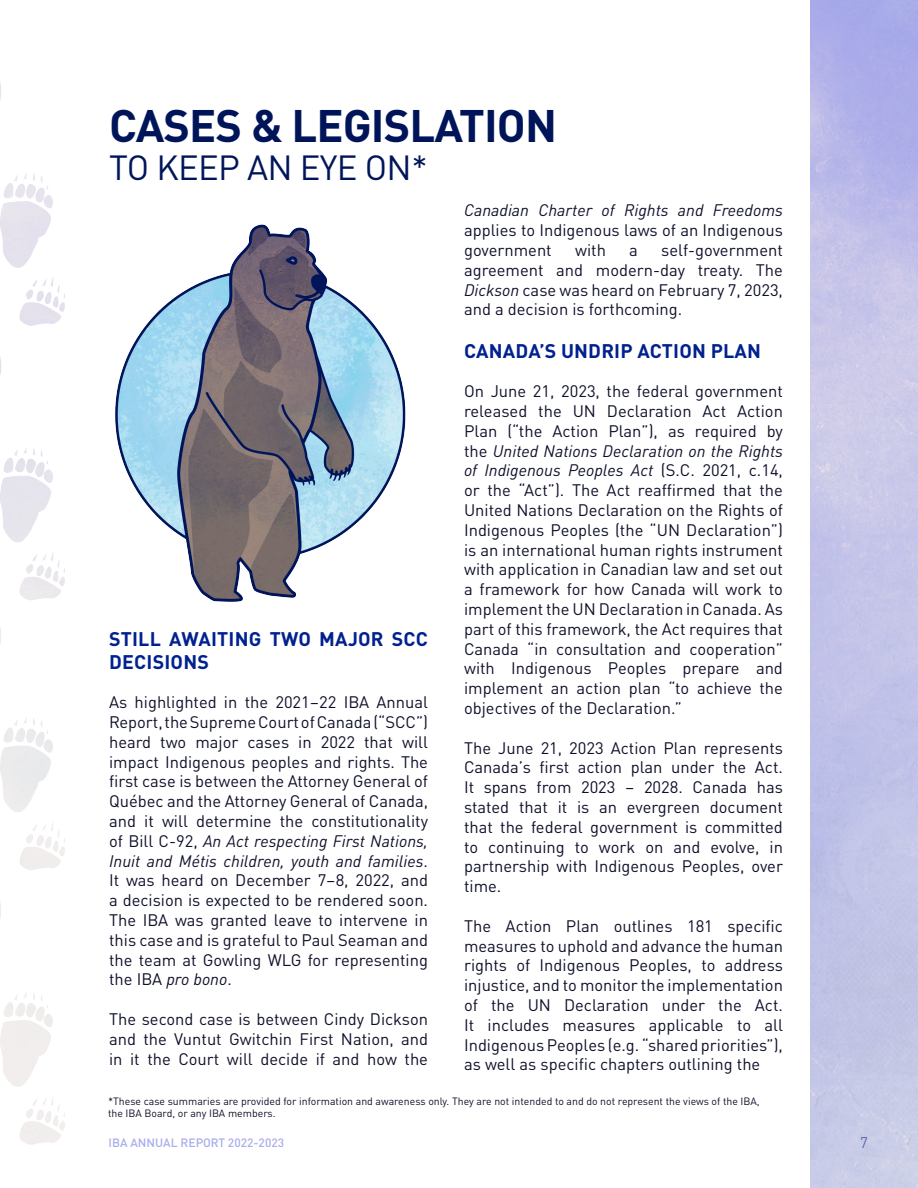
<style>
.page{position:relative;width:918px;height:1188px;background:#fff}
.page>*{position:absolute;margin:0;border:0;box-sizing:border-box;transform-origin:0 0}
.TOPIC_HEADING_RIGHT{font:700 45px "DINOT";letter-spacing:-.02em;color:#001559}
.TOPIC_HEADING_RIGHT-2{font:34.5px "DINOT";letter-spacing:-.02em;color:#001559}
.Topic_heading_split{font:700 19.5px/22.5px "DINOT";letter-spacing:.01em;color:#00218f}
.BODY_COPY_RIGHT{font:700 19.5px "DINOT";letter-spacing:.01em;color:#00218f}
.BODY_COPY_RIGHT-2{font:16.5px/19.8px "DINOT";color:#0e1029;text-align:justify}
.t1{font:300 15px "DINOT";color:#32488f}
.t2{font:500 12px "DINOT";color:#a9adeb}
.t3{font:10.5px "DINOT";color:#0e1029}
.s1{font-style:italic}
</style>
<div class="page">
<img style="left:0;top:81px;width:406px;height:564px">
<p class="TOPIC_HEADING_RIGHT" style="left:109px;top:91px;width:449px">CASES &amp; LEGISLATION</p>
<p class="TOPIC_HEADING_RIGHT-2" style="left:109px;top:141px;width:321px">TO KEEP AN EYE ON*</p>
<p class="BODY_COPY_RIGHT-2" style="left:464px;top:199px;width:320px"><span class="s1">Canadian Charter of Rights and Freedoms </span>applies to Indigenous laws of an Indigenous government</p>
<p class="BODY_COPY_RIGHT-2" style="left:464px;top:239px;width:320px;text-indent:197px">self-government agreement and modern-day treaty. The <span class="s1">Dickson</span> case was heard on February 7, 2023, and a decision is forthcoming.</p>
<p class="BODY_COPY_RIGHT" style="left:464px;top:335px;width:298px">CANADA’S UNDRIP ACTION PLAN</p>
<p class="BODY_COPY_RIGHT-2" style="left:464px;top:380px;width:320px">On June 21, 2023, the federal government released the UN Declaration Act Action Plan (“the Action Plan”), as required by the <span class="s1">United Nations Declaration on the Rights of Indigenous Peoples Act</span> (S.C. 2021, c.14, or the “Act”). The Act reaffirmed that the United Nations Declaration on the Rights of Indigenous Peoples (the “UN Declaration”) is an international human rights instrument with application in Canadian law and set out a framework for how Canada will work to implement the UN Declaration in Canada. As part of this framework, the Act requires that Canada “in consultation and cooperation” with Indigenous Peoples prepare and implement an action plan “to achieve the objectives of the Declaration.”</p>
<p class="BODY_COPY_RIGHT-2" style="left:464px;top:737px;width:320px">The June 21, 2023 Action Plan represents Canada’s first action plan under the Act.<br>It spans from 2023 – 2028. Canada has stated that it is an evergreen document that the federal government is committed to continuing to work on and evolve, in partnership with Indigenous Peoples, over time.</p>
<p class="BODY_COPY_RIGHT-2" style="left:464px;top:915px;width:320px">The Action Plan outlines 181 specific measures to uphold and advance the human rights of Indigenous Peoples, to address injustice, and to monitor the implementation of the UN Declaration under the Act.<br>It includes measures applicable to all Indigenous Peoples (e.g. “shared priorities”), as well as specific chapters outlining the</p>
<p class="t3" style="left:108px;top:1093px;width:653px">*These case summaries are provided for information and awareness only. They are not intended to and do not represent the views of the IBA,</p>
<p class="t3" style="left:108px;top:1106px;width:169px">the IBA Board, or any IBA members.</p>
<p class="BODY_COPY_RIGHT-2" style="left:575px;top:239px;width:32px">with</p>
<p class="BODY_COPY_RIGHT-2" style="left:629px;top:239px;width:10px">a</p>
<p class="Topic_heading_split" style="left:109px;top:627px;width:320px">STILL AWAITING TWO MAJOR SCC<br>DECISIONS</p>
<p class="BODY_COPY_RIGHT-2" style="left:109px;top:691px;width:320px">As highlighted in the 2021–22 IBA Annual Report, the Supreme Court of Canada (“SCC”) heard two major cases in 2022 that will impact Indigenous peoples and rights. The first case is between the Attorney General of Québec and the Attorney General of Canada, and it will determine the constitutionality of Bill C-92, <span class="s1">An Act respecting First Nations, Inuit and Métis children, youth and families</span>.<br>It was heard on December 7–8, 2022, and a decision is expected to be rendered soon.<br>The IBA was granted leave to intervene in this case and is grateful to Paul Seaman and the team at Gowling WLG for representing the IBA <span class="s1">pro bono</span>.</p>
<p class="BODY_COPY_RIGHT-2" style="left:109px;top:1008px;width:320px">The second case is between Cindy Dickson and the Vuntut Gwitchin First Nation, and in it the Court will decide if and how the</p>
<p class="t2" style="left:109px;top:1133px;width:177px">IBA ANNUAL REPORT 2022-2023</p>
<p class="t1" style="left:860px;top:1131px;width:9px">7</p>
</div>
